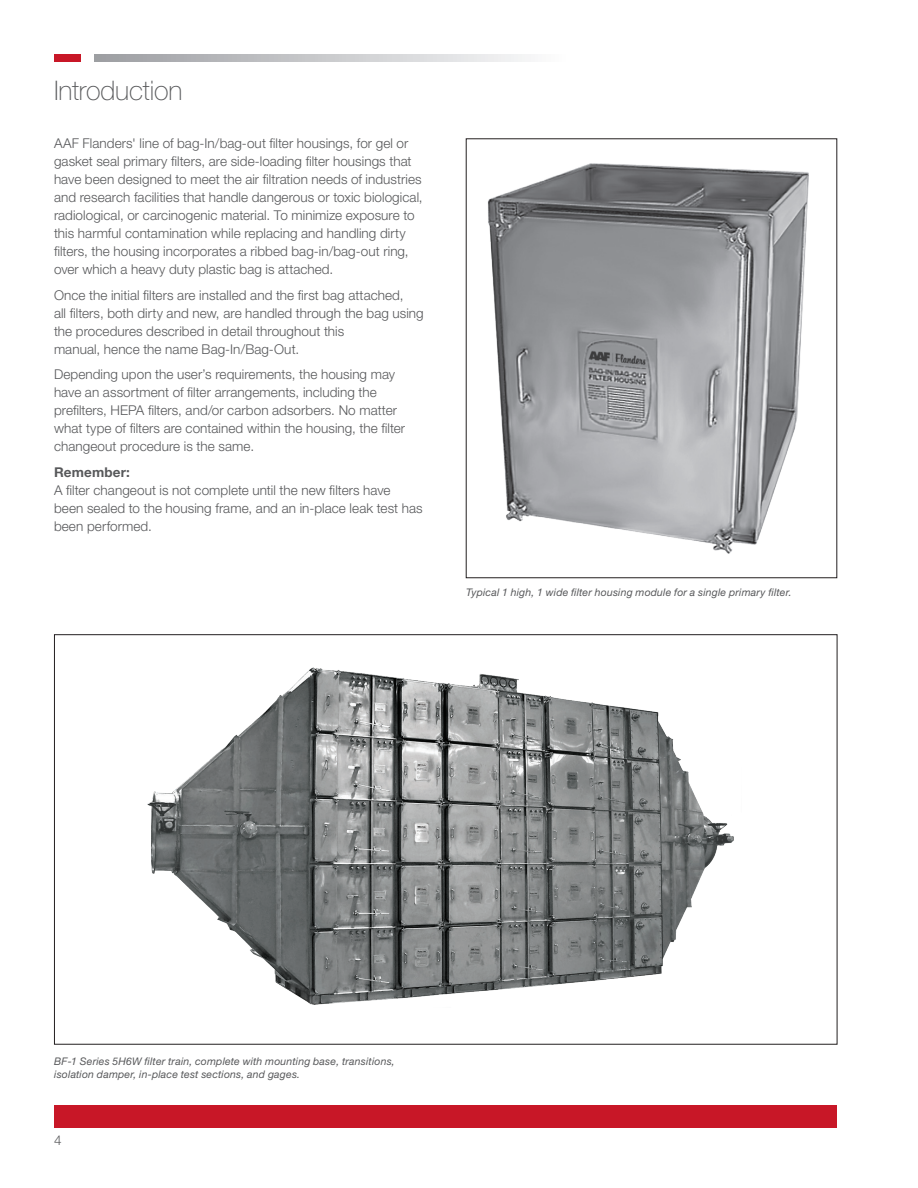
<style>
.page{position:relative;width:918px;height:1188px;background:#fff}
.page>*{position:absolute;margin:0;border:0;box-sizing:border-box;transform-origin:0 0}
.t1{font:100 27px "Helvetica Neue LT Std";letter-spacing:-.005em;color:#57585a}
.t2{font:300 13.5px/18px "Helvetica Neue LT Std";letter-spacing:.005em;color:#57585a}
.t3{font:700 13.5px "Helvetica Neue LT Std";letter-spacing:.015em;color:#57585a}
.t4{font:italic 10.5px/13.5px "Helvetica Neue LT Std";letter-spacing:.015em;color:#57585a}
</style>
<div class="page">
<div style="left:54px;top:1105px;width:783px;height:22px;background:#c81727"></div>
<div style="left:54px;top:54px;width:26px;height:7px;background:#c81727"></div>
<svg style="left:94px;top:54px;width:431px;height:7px;background:#c7c8ca"></svg>
<img style="left:488px;top:163px;width:321px;height:391px">
<img style="left:147px;top:667px;width:587px;height:338px">
<h1 class="t1" style="left:54px;top:75px;width:130px">Introduction</h1>
<p class="t2" style="left:54px;top:134px;width:370px">AAF Flanders' line of bag-In/bag-out filter housings, for gel or gasket seal primary filters, are side-loading filter housings that have been designed to meet the air filtration needs of industries and research facilities that handle dangerous or toxic biological, radiological, or carcinogenic material. To minimize exposure to this harmful contamination while replacing and handling dirty filters, the housing incorporates a ribbed bag-in/bag-out ring, over which a heavy duty plastic bag is attached.</p>
<p class="t2" style="left:54px;top:286px;width:371px">Once the initial filters are installed and the first bag attached,<br>all filters, both dirty and new, are handled through the bag using the procedures described in detail throughout this<br>manual, hence the name Bag-In/Bag-Out.</p>
<p class="t2" style="left:54px;top:365px;width:353px">Depending upon the user’s requirements, the housing may have an assortment of filter arrangements, including the prefilters, HEPA filters, and/or carbon adsorbers. No matter what type of filters are contained within the housing, the filter changeout procedure is the same.</p>
<p class="t3" style="left:54px;top:464px;width:78px">Remember:</p>
<p class="t2" style="left:54px;top:481px;width:370px">A filter changeout is not complete until the new filters have been sealed to the housing frame, and an in-place leak test has been performed.</p>
<p class="t4" style="left:466px;top:585px;width:327px">Typical 1 high, 1 wide filter housing module for a single primary filter.</p>
<p class="t4" style="left:54px;top:1054px;width:342px">BF-1 Series 5H6W filter train, complete with mounting base, transitions, isolation damper, in-place test sections, and gages.</p>
<p class="t2" style="left:54px;top:1131px;width:9px">4</p>
</div>
